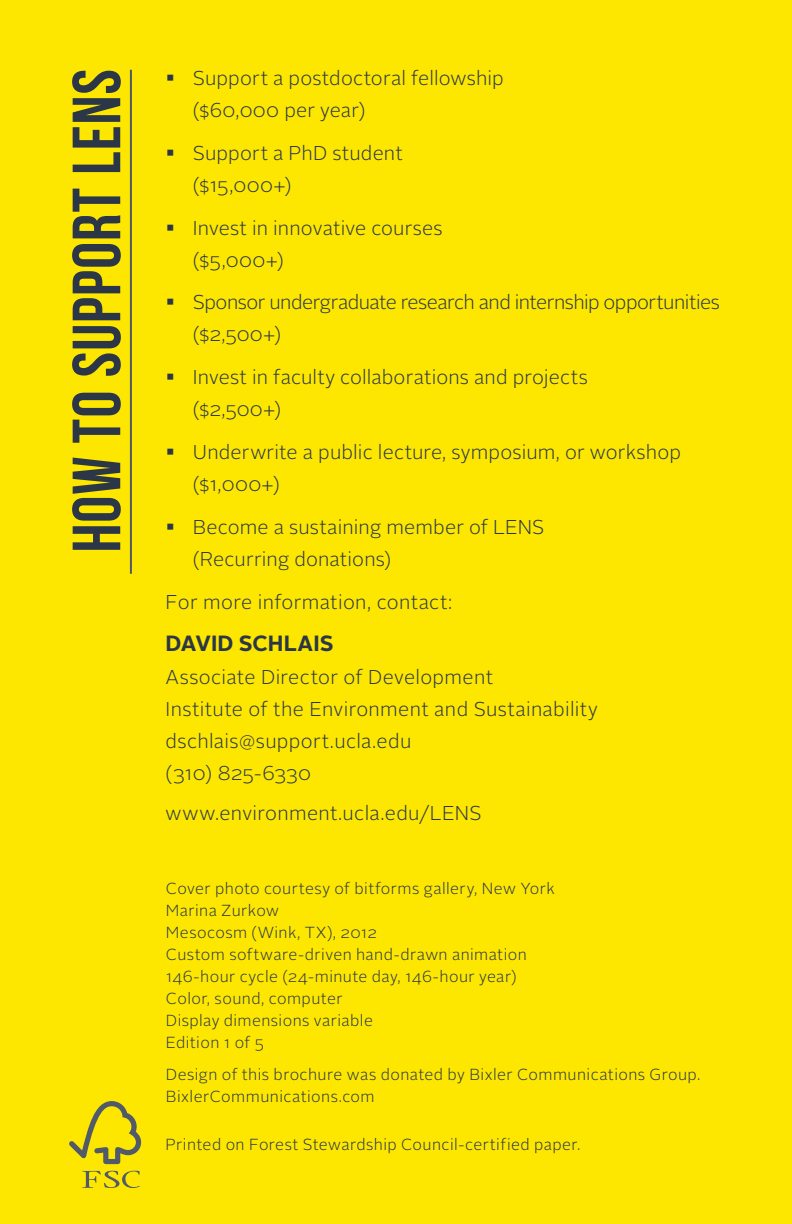
<style>
.page{position:relative;width:792px;height:1224px;background:#fde700}
.page>*{position:absolute;margin:0;border:0;box-sizing:border-box;transform-origin:0 0}
.t1{font:68px "Bebas Neue";letter-spacing:.015em;color:#2b3747}
.t2{font:700 22px "Alright Sans";color:#2b3747}
.t3{font:300 20px/32px "Alright Sans";letter-spacing:.01em;color:#2b3747}
.t4{font:300 20px/32px "Alright Sans";letter-spacing:-.025em;color:#2b3747}
.t5{font:300 16px/22px "Alright Sans";letter-spacing:.025em;color:#2b3747}
</style>
<div class="page">
<hr style="left:130px;top:70px;width:2px;height:504px;background:#4f5969">
<svg style="left:69px;top:1101px;width:72px;height:63px"></svg>
<svg style="left:82px;top:1171px;width:58px;height:17px"></svg>
<h1 class="t1" style="left:59px;top:553px;width:485px;rotate:-90deg">how to support lens</h1>
<p class="t3" style="left:193px;top:62px;width:312px">Support a postdoctoral fellowship ($60,000 per year)</p>
<p class="t3" style="left:193px;top:137px;width:211px">Support a PhD student ($15,000+)</p>
<p class="t3" style="left:193px;top:212px;width:251px">Invest in innovative courses ($5,000+)</p>
<p class="t4" style="left:193px;top:287px;width:529px">Sponsor undergraduate research and internship opportunities ($2,500+)</p>
<p class="t3" style="left:193px;top:362px;width:397px">Invest in faculty collaborations and projects ($2,500+)</p>
<p class="t3" style="left:193px;top:436px;width:490px">Underwrite a public lecture, symposium, or workshop ($1,000+)</p>
<p class="t3" style="left:193px;top:511px;width:353px">Become a sustaining member of LENS (Recurring donations)</p>
<p class="t3" style="left:166px;top:587px;width:288px">For more information, contact:</p>
<p class="t2" style="left:166px;top:628px;width:170px">DAVID SCHLAIS</p>
<p class="t3" style="left:166px;top:662px;width:434px">Associate Director of Development<br>Institute of the Environment and Sustainability dschlais@support.ucla.edu<br>(310) 825-6330</p>
<p class="t3" style="left:166px;top:798px;width:317px">www.environment.ucla.edu/LENS</p>
<p class="t5" style="left:166px;top:878px;width:390px">Cover photo courtesy of bitforms gallery, New York<br>Marina Zurkow<br>Mesocosm (Wink, TX), 2012<br>Custom software-driven hand-drawn animation<br>146-hour cycle (24-minute day, 146-hour year)<br>Color, sound, computer<br>Display dimensions variable<br>Edition 1 of 5</p>
<p class="t5" style="left:166px;top:1064px;width:536px">Design of this brochure was donated by Bixler Communications Group.<br>BixlerCommunications.com</p>
<p class="t5" style="left:166px;top:1134px;width:416px">Printed on Forest Stewardship Council-certified paper.</p>
</div>
